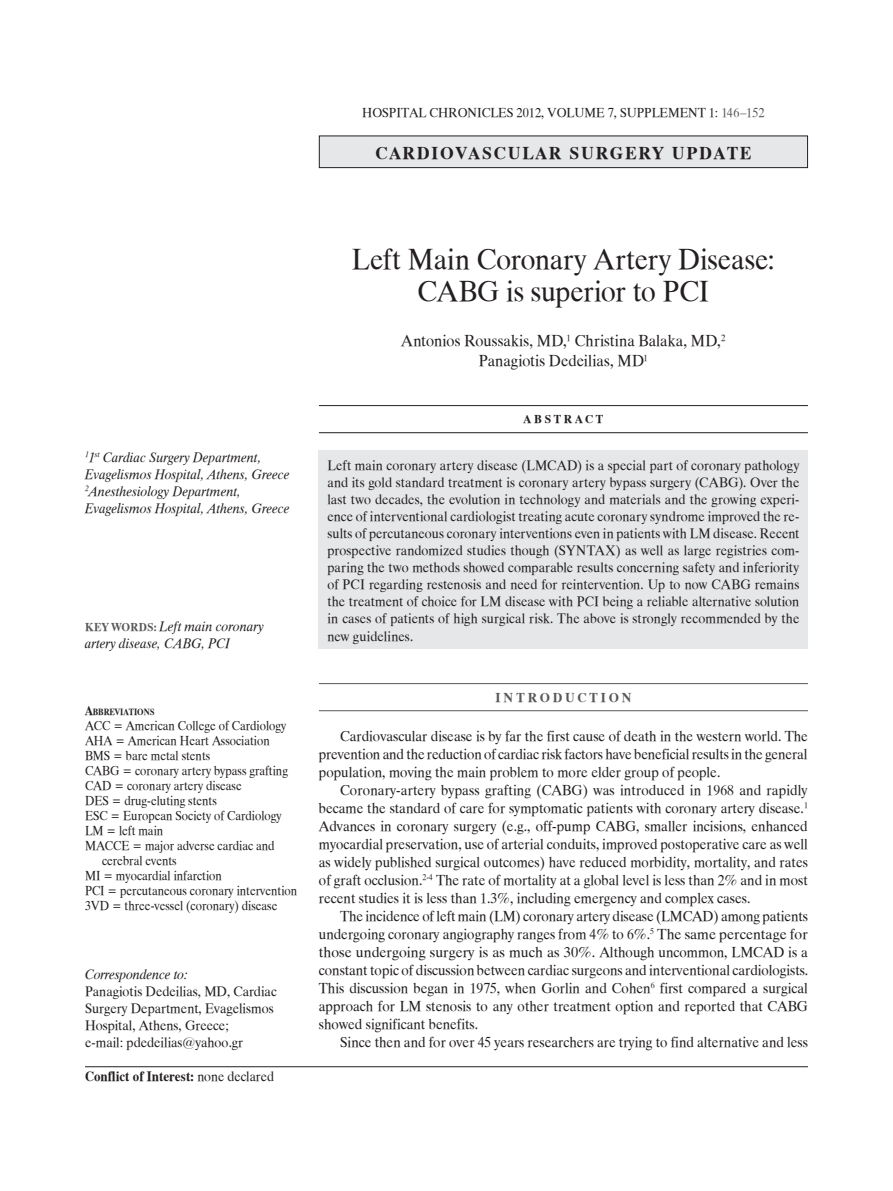
<style>
.page{position:relative;width:893px;height:1191px;background:#fff}
.page>*{position:absolute;margin:0;border:0;box-sizing:border-box;transform-origin:0 0}
._0-epikefalida{font:30px/31.5px "UB Times";color:#231f20;text-align:center;scale:.95 1}
.EIDOS_ERGASIAS{font:18px "UB Times Bold";letter-spacing:.1em;color:#231f20}
._1-onomata{font:16.5px/19.8px "UB Times";letter-spacing:.005em;color:#231f20;text-align:center;scale:.95 1}
._5-keimeno{font:15px/18px "UB Times";color:#231f20;text-align:justify;scale:.95 1}
.ABSTRACT-KEIMENO{font:14.25px/17.1px "UB Times";letter-spacing:.005em;color:#231f20;text-align:justify;scale:.95 1}
._2-idikotita{font:14.25px/17.1px "UB Times Italic";letter-spacing:.01em;color:#231f20;scale:.95 1}
.CORRESPONDENCE-DATA{font:14.25px/17.1px "UB Times";color:#231f20;scale:.95 1}
.KEY-WORDS{font:14.25px/17.1px "UB Times Italic";letter-spacing:.01em;color:#231f20;scale:.95 1}
.SIMIOSI_LINE{font:14.25px "UB Times Bold";color:#231f20;scale:.93 1}
.CORRESPONDENCE-TITLE{font:14.25px "UB Times Italic";color:#231f20;scale:.95 1}
.ABBREVIATIONS-texts{font:13.5px/15px "UB Times";color:#231f20;scale:.9 1}
.ABBREVIATIONS-texts-2{font:13.5px "UB Times";color:#231f20;scale:.95 1}
.LINES_TITLOS_KEIM{font:13.5px "UB Times Bold";letter-spacing:.2em;color:#57585a}
.ABSTRACT-TITLE{font:12px "UB Times Bold";letter-spacing:.225em;color:#231f20}
.ABBREVIATIONS-title{font:9.45px "UB Times Bold";color:#231f20;scale:.9 1}
.s1{color:#57585a}
.s2{font-family:"UB Times Bold";font-size:12px;color:#57585a}
.s3{font-size:13.5px}
.s4{font-family:"UB Times"}
</style>
<div class="page">
<hr style="left:319px;top:405px;width:489px;height:1px;background:#231f20">
<hr style="left:319px;top:432px;width:489px;height:1px;background:#231f20">
<hr style="left:319px;top:683px;width:489px;height:1px;background:#57585a">
<hr style="left:319px;top:710px;width:489px;height:1px;background:#57585a">
<div style="left:319px;top:450px;width:489px;height:199px;background:#e6e7e9"></div>
<div style="left:319px;top:136px;width:488px;height:32px;background:#e6e7e9"></div>
<div style="left:319px;top:135px;width:489px;height:33px;border:1px solid #231f20"></div>
<hr style="left:85px;top:1066px;width:723px;height:1px;background:#231f20">
<p class="ABBREVIATIONS-texts-2" style="left:362px;top:105px;width:425px">HOSPITAL CHRONICLES 2012, VOLUME 7, SUPPLEMENT 1: <span class="s1">146–152</span></p>
<p class="EIDOS_ERGASIAS" style="left:375px;top:143px;width:378px">CARDIOVASCULAR SURGERY UPDATE</p>
<p class="_2-idikotita" style="left:85px;top:449px;width:217px"><sup>1</sup>1<sup>st</sup> Cardiac Surgery Department, Evagelismos Hospital, Athens, Greece <sup>2</sup>Anesthesiology Department, Evagelismos Hospital, Athens, Greece</p>
<p class="KEY-WORDS" style="left:85px;top:617px;width:190px"><span class="s2">KEY WORDS:</span> Left main coronary artery disease, CABG, PCI</p>
<p class="ABBREVIATIONS-title" style="left:85px;top:706px;width:79px"><span class="s3">A</span>BBREVIATIONS</p>
<p class="ABBREVIATIONS-texts" style="left:85px;top:718px;width:225px">ACC = American College of Cardiology</p>
<p class="ABBREVIATIONS-texts" style="left:85px;top:733px;width:207px">AHA = American Heart Association</p>
<p class="ABBREVIATIONS-texts" style="left:85px;top:748px;width:141px">BMS = bare metal stents</p>
<p class="ABBREVIATIONS-texts" style="left:85px;top:763px;width:227px">CABG = coronary artery bypass grafting</p>
<p class="ABBREVIATIONS-texts" style="left:85px;top:778px;width:176px">CAD = coronary artery disease</p>
<p class="ABBREVIATIONS-texts" style="left:85px;top:793px;width:148px">DES = drug-eluting stents</p>
<p class="ABBREVIATIONS-texts" style="left:85px;top:808px;width:220px">ESC = European Society of Cardiology</p>
<p class="ABBREVIATIONS-texts" style="left:85px;top:823px;width:88px">LM = left main</p>
<p class="ABBREVIATIONS-texts" style="left:102px;top:838px;width:193px;text-indent:-17px">MACCE = major adverse cardiac and cerebral events</p>
<p class="ABBREVIATIONS-texts" style="left:85px;top:868px;width:154px">MI = myocardial infarction</p>
<p class="ABBREVIATIONS-texts" style="left:85px;top:883px;width:237px">PCI = percutaneous coronary intervention</p>
<p class="ABBREVIATIONS-texts" style="left:85px;top:898px;width:215px">3VD = three-vessel (coronary) disease</p>
<p class="CORRESPONDENCE-TITLE" style="left:85px;top:966px;width:110px">Correspondence to:</p>
<p class="CORRESPONDENCE-DATA" style="left:85px;top:983px;width:203px">Panagiotis Dedeilias, MD, Cardiac<br>Surgery Department, Evagelismos<br>Hospital, Athens, Greece;<br>e-mail: pdedeilias@yahoo.gr</p>
<p class="SIMIOSI_LINE" style="left:85px;top:1068px;width:205px">Conflict of Interest: <span class="s4">none declared</span></p>
<p class="_0-epikefalida" style="left:352px;top:245px;width:447px">Left Main Coronary Artery Disease:<br>CABG is superior to PCI</p>
<p class="_1-onomata" style="left:401px;top:331px;width:343px">Antonios Roussakis, MD,<sup>1</sup> Christina Balaka, MD,<sup>2<br></sup>Panagiotis Dedeilias, MD<sup>1</sup></p>
<p class="ABSTRACT-TITLE" style="left:523px;top:412px;width:81px">ABSTRACT</p>
<p class="ABSTRACT-KEIMENO" style="left:327px;top:457px;width:498px">Left main coronary artery disease (LMCAD) is a special part of coronary pathology and its gold standard treatment is coronary artery bypass surgery (CABG). Over the last two decades, the evolution in technology and materials and the growing experi&shy;ence of interventional cardiologist treating acute coronary syndrome improved the re&shy;sults of percutaneous coronary interventions even in patients with LM disease. Recent prospective randomized studies though (SYNTAX) as well as large registries com&shy;paring the two methods showed comparable results concerning safety and inferiority of PCI regarding restenosis and need for reintervention. Up to now CABG remains the treatment of choice for LM disease with PCI being a reliable alternative solution in cases of patients of high surgical risk. The above is strongly recommended by the new guidelines.</p>
<p class="LINES_TITLOS_KEIM" style="left:495px;top:690px;width:137px">INTRODUCTION</p>
<p class="_5-keimeno" style="left:319px;top:727px;width:516px;text-indent:21px">Cardiovascular disease is by far the first cause of death in the western world. The prevention and the reduction of cardiac risk factors have beneficial results in the general population, moving the main problem to more elder group of people.</p>
<p class="_5-keimeno" style="left:319px;top:781px;width:516px;text-indent:21px">Coronary-artery bypass grafting (CABG) was introduced in 1968 and rapidly became the standard of care for symptomatic patients with coronary artery disease.<sup>1<br></sup>Advances in coronary surgery (e.g., off-pump CABG, smaller incisions, enhanced myocardial preservation, use of arterial conduits, improved postoperative care as well as widely published surgical outcomes) have reduced morbidity, mortality, and rates of graft occlusion.<sup>2-4</sup> The rate of mortality at a global level is less than 2% and in most recent studies it is less than 1.3%, including emergency and complex cases.</p>
<p class="_5-keimeno" style="left:319px;top:907px;width:517px;text-indent:21px">The incidence of left main (LM) coronary artery disease (LMCAD) among patients undergoing coronary angiography ranges from 4% to 6%.<sup>5</sup> The same percentage for those undergoing surgery is as much as 30%. Although uncommon, LMCAD is a constant topic of discussion between cardiac surgeons and interventional cardiologists.<br>This discussion began in 1975, when Gorlin and Cohen<sup>6</sup> first compared a surgical approach for LM stenosis to any other treatment option and reported that CABG showed significant benefits.</p>
<p class="_5-keimeno" style="left:340px;top:1033px;width:494px">Since then and for over 45 years researchers are trying to find alternative and less</p>
</div>
